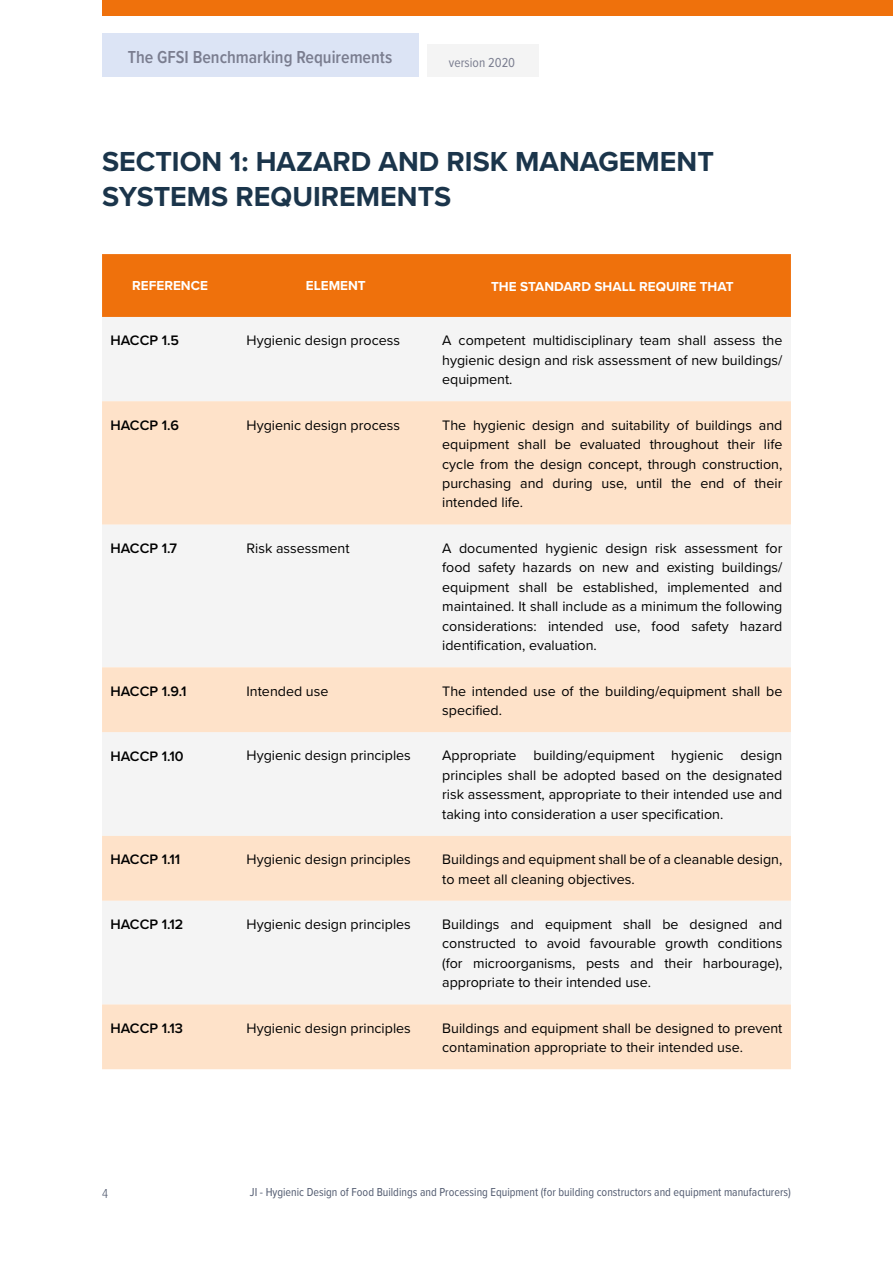
<style>
.page{position:relative;width:893px;height:1263px;background:#fff}
.page>*{position:absolute;margin:0;border:0;box-sizing:border-box;transform-origin:0 0}
.t1{font:700 28.5px/34.2px "Proxima Nova";color:#1b354b}
.t2{font:600 18px "Proxima Nova Cond";color:#7a7d8f}
.t3{font:14.25px/19.5px "Proxima Nova";color:#000;text-align:justify}
.t4{font:600 14.25px "Proxima Nova";color:#000}
.t5{font:700 13.5px "Proxima Nova";color:#fff}
.t6{font:13.5px "Proxima Nova Cond";color:#7a7d8f}
.t7{font:300 13.5px "Proxima Nova Cond";color:#525b70}
.t8{font:12px "Proxima Nova Cond";color:#525b70}
</style>
<div class="page">
<div style="left:102px;top:34px;width:317px;height:43px;background:#dce4f5"></div>
<div style="left:102px;top:0;width:791px;height:16px;background:#ef710c"></div>
<div style="left:427px;top:44px;width:111px;height:33px;background:#f4f4f4"></div>
<div style="left:102px;top:254px;width:689px;height:63px;background:#ef710c"></div>
<div style="left:102px;top:317px;width:689px;height:84px;background:#f4f4f4"></div>
<svg style="left:102px;top:401px;width:689px;height:668px;fill:#f4f4f4"></svg>
<p class="t2" style="left:128px;top:44px;width:266px">The GFSI Benchmarking Requirements</p>
<p class="t6" style="left:449px;top:52px;width:68px">version 2020</p>
<h1 class="t1" style="left:102px;top:144px;width:613px">SECTION 1: HAZARD AND RISK MANAGEMENT<br>SYSTEMS REQUIREMENTS</h1>
<p class="t5" style="left:132px;top:276px;width:77px">REFERENCE</p>
<p class="t5" style="left:306px;top:276px;width:61px">ELEMENT</p>
<p class="t5" style="left:491px;top:277px;width:244px">THE STANDARD SHALL REQUIRE THAT</p>
<p class="t4" style="left:111px;top:330px;width:70px">HACCP 1.5</p>
<p class="t3" style="left:247px;top:330px;width:155px">Hygienic design process</p>
<p class="t3" style="left:442px;top:330px;width:342px">A competent multidisciplinary team shall assess the hygienic design and risk assessment of new buildings/ equipment.</p>
<p class="t4" style="left:111px;top:414px;width:70px">HACCP 1.6</p>
<p class="t3" style="left:247px;top:414px;width:155px">Hygienic design process</p>
<p class="t3" style="left:442px;top:414px;width:342px">The hygienic design and suitability of buildings and equipment shall be evaluated throughout their life cycle from the design concept, through construction, purchasing and during use, until the end of their intended life.</p>
<p class="t4" style="left:111px;top:537px;width:68px">HACCP 1.7</p>
<p class="t3" style="left:247px;top:538px;width:105px">Risk assessment</p>
<p class="t3" style="left:442px;top:538px;width:342px">A documented hygienic design risk assessment for food safety hazards on new and existing buildings/ equipment shall be established, implemented and maintained. It shall include as a minimum the following considerations: intended use, food safety hazard identification, evaluation.</p>
<p class="t4" style="left:111px;top:680px;width:77px">HACCP 1.9.1</p>
<p class="t3" style="left:247px;top:680px;width:83px">Intended use</p>
<p class="t3" style="left:442px;top:680px;width:342px">The intended use of the building/equipment shall be specified.</p>
<p class="t4" style="left:111px;top:745px;width:74px">HACCP 1.10</p>
<p class="t3" style="left:247px;top:745px;width:166px">Hygienic design principles</p>
<p class="t3" style="left:442px;top:745px;width:342px">Appropriate building/equipment hygienic design principles shall be adopted based on the designated risk assessment, appropriate to their intended use and taking into consideration a user specification.</p>
<p class="t4" style="left:111px;top:849px;width:71px">HACCP 1.11</p>
<p class="t3" style="left:247px;top:849px;width:166px">Hygienic design principles</p>
<p class="t3" style="left:442px;top:849px;width:342px">Buildings and equipment shall be of a cleanable design, to meet all cleaning objectives.</p>
<p class="t4" style="left:111px;top:913px;width:74px">HACCP 1.12</p>
<p class="t3" style="left:247px;top:914px;width:166px">Hygienic design principles</p>
<p class="t3" style="left:442px;top:914px;width:342px">Buildings and equipment shall be designed and constructed to avoid favourable growth conditions (for microorganisms, pests and their harbourage), appropriate to their intended use.</p>
<p class="t4" style="left:111px;top:1017px;width:74px">HACCP 1.13</p>
<p class="t3" style="left:247px;top:1017px;width:166px">Hygienic design principles</p>
<p class="t3" style="left:442px;top:1017px;width:342px">Buildings and equipment shall be designed to prevent contamination appropriate to their intended use.</p>
<p class="t7" style="left:102px;top:1183px;width:7px">4</p>
<p class="t8" style="left:250px;top:1183px;width:542px">JI - Hygienic Design of Food Buildings and Processing Equipment (for building constructors and equipment manufacturers)</p>
</div>
